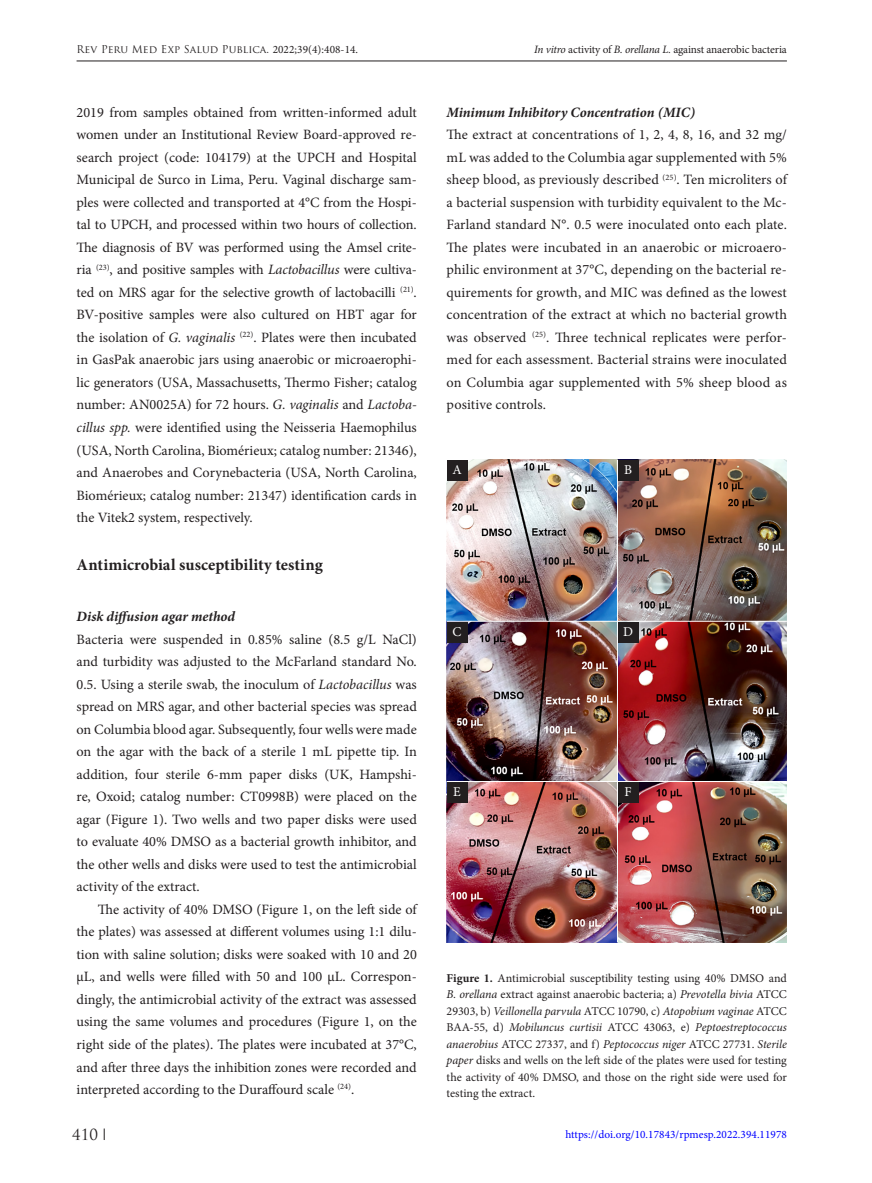
<style>
.page{position:relative;width:872px;height:1183px;background:#fff}
.page>*{position:absolute;margin:0;border:0;box-sizing:border-box;transform-origin:0 0}
._1ER_PARRAFO_TEXTO_G{font:700 16.5px "Minion Pro";letter-spacing:.005em;color:#231f20}
.t1{font:15px "Trajan Pro";color:#231f20}
.TEXTO_GENERAL_CON_SA{font:14.25px/22.5px "Minion Pro";color:#231f20;text-align:justify}
._1ER_PARRAFO_TEXTO_G-2{font:14.25px/22.5px "Minion Pro";letter-spacing:.005em;color:#231f20;text-align:justify}
.TEXTO_GENERAL_CON_SA-2{font:italic 700 14.25px "Minion Pro";letter-spacing:-.005em;color:#231f20}
.t2{font:13.5px "Minion Pro";color:#fff}
._1ER_PARRAFO_TEXTO_G-3{font:12px/16.5px "Minion Pro";color:#231f20;text-align:justify}
.t3{font:11.25px "Minion Pro";letter-spacing:-.01em;color:#231f20}
.t4{font:11.25px "Minion Pro";letter-spacing:.005em;color:#00f}
.t5{font:10.5px "Trajan Pro";letter-spacing:.005em;color:#231f20}
.s1{font-family:"Minion Pro";font-size:11.25px}
.s2{font-style:italic}
.s3{font-weight:700}
</style>
<div class="page">
<hr style="left:77px;top:61px;width:710px;height:1px;background:#231f20">
<img style="left:446px;top:460px;width:340px;height:482px">
<div style="left:446px;top:460px;width:21px;height:20px;background:#231f20"></div>
<div style="left:446px;top:621px;width:21px;height:21px;background:#231f20"></div>
<div style="left:446px;top:781px;width:21px;height:21px;background:#231f20"></div>
<div style="left:617px;top:460px;width:21px;height:20px;background:#231f20"></div>
<div style="left:617px;top:621px;width:21px;height:21px;background:#231f20"></div>
<div style="left:617px;top:781px;width:21px;height:21px;background:#231f20"></div>
<hr style="left:617px;top:460px;width:1px;height:482px;background:#fff">
<hr style="left:446px;top:620px;width:341px;height:1px;background:#fff">
<hr style="left:446px;top:780px;width:341px;height:1px;background:#fff">
<p class="t5" style="left:77px;top:43px;width:283px">Rev Peru Med Exp Salud Publica. <span class="s1">2022;39(4):408-14.</span></p>
<p class="t3" style="left:534px;top:42px;width:254px"><span class="s2">In vitro</span> activity of <span class="s2">B. orellana L.</span> against anaerobic bacteria</p>
<p class="TEXTO_GENERAL_CON_SA" style="left:77px;top:101px;width:342px">2019 from samples obtained from written-informed adult women under an Institutional Review Board-approved re&shy;search project (code: 104179) at the UPCH and Hospital Municipal de Surco in Lima, Peru. Vaginal discharge sam&shy;ples were collected and transported at 4°C from the Hospi&shy;tal to UPCH, and processed within two hours of collection.<br>The diagnosis of BV was performed using the Amsel crite&shy;ria <sup>(23)</sup>, and positive samples with <span class="s2">Lactobacillus</span> were cultiva&shy;ted on MRS agar for the selective growth of lactobacilli <sup>(21)</sup>.<br>BV-positive samples were also cultured on HBT agar for the isolation of <span class="s2">G. vaginalis</span> <sup>(22)</sup>. Plates were then incubated in GasPak anaerobic jars using anaerobic or microaerophi&shy;lic generators (USA, Massachusetts, Thermo Fisher; catalog number: AN0025A) for 72 hours. <span class="s2">G. vaginalis</span> and <span class="s2">Lactoba&shy;cillus spp.</span> were identified using the Neisseria Haemophilus (USA, North Carolina, Biomérieux; catalog number: 21346), and Anaerobes and Corynebacteria (USA, North Carolina, Biomérieux; catalog number: 21347) identification cards in the Vitek2 system, respectively.</p>
<p class="_1ER_PARRAFO_TEXTO_G" style="left:77px;top:553px;width:248px">Antimicrobial susceptibility testing</p>
<p class="TEXTO_GENERAL_CON_SA-2" style="left:77px;top:606px;width:160px">Disk diffusion agar method</p>
<p class="_1ER_PARRAFO_TEXTO_G-2" style="left:77px;top:627px;width:342px">Bacteria were suspended in 0.85% saline (8.5 g/L NaCl) and turbidity was adjusted to the McFarland standard No.<br>0.5. Using a sterile swab, the inoculum of <span class="s2">Lactobacillus</span> was spread on MRS agar, and other bacterial species was spread on Columbia blood agar. Subsequently, four wells were made on the agar with the back of a sterile 1 mL pipette tip. In addition, four sterile 6-mm paper disks (UK, Hampshi&shy;re, Oxoid; catalog number: CT0998B) were placed on the agar (Figure 1). Two wells and two paper disks were used to evaluate 40% DMSO as a bacterial growth inhibitor, and the other wells and disks were used to test the antimicrobial activity of the extract.</p>
<p class="TEXTO_GENERAL_CON_SA" style="left:77px;top:897px;width:342px;text-indent:21px">The activity of 40% DMSO (Figure 1, on the left side of the plates) was assessed at different volumes using 1:1 dilu&shy;tion with saline solution; disks were soaked with 10 and 20 µL, and wells were filled with 50 and 100 µL. Correspon&shy;dingly, the antimicrobial activity of the extract was assessed using the same volumes and procedures (Figure 1, on the right side of the plates). The plates were incubated at 37°C, and after three days the inhibition zones were recorded and interpreted according to the Duraffourd scale <sup>(24)</sup>.</p>
<p class="TEXTO_GENERAL_CON_SA-2" style="left:446px;top:102px;width:250px">Minimum Inhibitory Concentration (MIC)</p>
<p class="_1ER_PARRAFO_TEXTO_G-2" style="left:446px;top:123px;width:342px">The extract at concentrations of 1, 2, 4, 8, 16, and 32 mg/ mL was added to the Columbia agar supplemented with 5% sheep blood, as previously described <sup>(25)</sup>. Ten microliters of a bacterial suspension with turbidity equivalent to the Mc-Farland standard N°. 0.5 were inoculated onto each plate.<br>The plates were incubated in an anaerobic or microaero&shy;philic environment at 37°C, depending on the bacterial re&shy;quirements for growth, and MIC was defined as the lowest concentration of the extract at which no bacterial growth was observed <sup>(25)</sup>. Three technical replicates were perfor&shy;med for each assessment. Bacterial strains were inoculated on Columbia agar supplemented with 5% sheep blood as positive controls.</p>
<p class="t2" style="left:452px;top:461px;width:11px">A</p>
<p class="t2" style="left:624px;top:461px;width:9px">B</p>
<p class="t2" style="left:452px;top:622px;width:10px">C</p>
<p class="t2" style="left:623px;top:622px;width:11px">D</p>
<p class="t2" style="left:453px;top:782px;width:9px">E</p>
<p class="t2" style="left:624px;top:782px;width:9px">F</p>
<p class="_1ER_PARRAFO_TEXTO_G-3" style="left:446px;top:969px;width:342px"><span class="s3">Figure 1.</span> Antimicrobial susceptibility testing using 40% DMSO and <span class="s2">B. orellana</span> extract against anaerobic bacteria; a) <span class="s2">Prevotella bivia</span> ATCC 29303, b) <span class="s2">Veillonella parvula</span> ATCC 10790, c) <span class="s2">Atopobium vaginae</span> ATCC BAA-55, d) <span class="s2">Mobiluncus curtisii</span> ATCC 43063, e) <span class="s2">Peptoestreptococcus anaerobius</span> ATCC 27337, and f) <span class="s2">Peptococcus niger</span> ATCC 27731. <span class="s2">Sterile paper</span> disks and wells on the left side of the plates were used for testing the activity of 40% DMSO, and those on the right side were used for testing the extract.</p>
<p class="t1" style="left:72px;top:1124px;width:27px">410</p>
<p class="t4" style="left:565px;top:1126px;width:223px">https://doi.org/10.17843/rpmesp.2022.394.11978</p>
</div>
